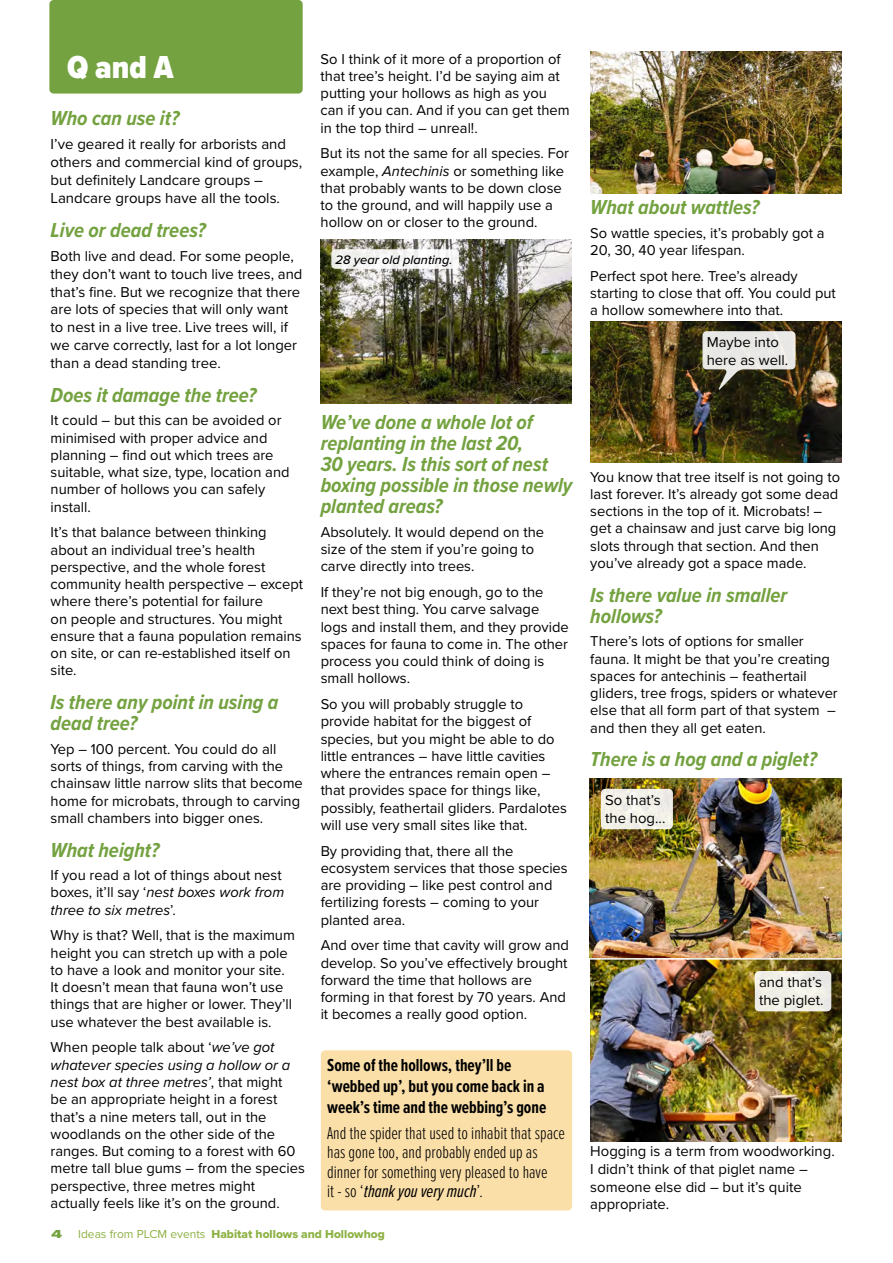
<style>
.page{position:relative;width:893px;height:1263px;background:#fff}
.page>*{position:absolute;margin:0;border:0;box-sizing:border-box;transform-origin:0 0}
.Heading_green{font:900 33px "Proxima Nova Cond";color:#fff}
.Heading_green_italic{font:italic 700 21px/21px "Proxima Nova Cond";color:#74a240}
.Summary{font:300 18px/19.5px "Proxima Nova Ex Cn";color:#000}
.Callout_heading{font:700 18px/21px "Proxima Nova Ex Cn";color:#000}
.t1{font:15px/18px "Proxima Nova";color:#000}
.Text_11_5{font:14.85px/17.2px "Proxima Nova";color:#000}
.Image_caption{font:italic 500 12.75px "Proxima Nova";color:#000}
.t2{font:12px "Proxima Nova Extrabld";color:#8db143}
.t3{font:12px "Proxima Nova Extrabld";color:#74a240;scale:1.5 1}
.s1{font-size:14.85px}
.s2{font-style:italic}
.s3{font-weight:400;font-style:italic}
.s4{font-family:"Proxima Nova"}
</style>
<div class="page">
<img style="left:321px;top:240px;width:251px;height:163px">
<img style="left:590px;top:778px;width:252px;height:364px">
<img style="left:590px;top:321px;width:252px;height:142px">
<div style="left:49px;top:0;width:254px;height:94px;background:#74a240;border-radius:4px"></div>
<div style="left:321px;top:1050px;width:251px;height:160px;background:#fbdfa9;border-radius:4px"></div>
<div style="left:331px;top:249px;width:128px;height:20px;background:#f5f5f4;border-radius:4px"></div>
<div style="left:601px;top:789px;width:72px;height:40px;background:#f2f0e8;border-radius:4px"></div>
<div style="left:755px;top:971px;width:76px;height:40px;background:#f0efe6;border-radius:4px"></div>
<svg style="left:702px;top:331px;width:93px;height:59px;background:#aba89e"></svg>
<img style="left:590px;top:52px;width:252px;height:141px">
<hr style="left:586px;top:958px;width:260px;height:1px;background:#fff">
<p class="Heading_green" style="left:67px;top:43px;width:108px">Q and A</p>
<p class="Heading_green_italic" style="left:51px;top:107px;width:130px">Who can use it?</p>
<p class="t1" style="left:51px;top:134px;width:253px">I’ve geared it really for arborists and others and commercial kind of groups, but definitely Landcare groups <span class="s1">– </span>Landcare groups have all the tools.</p>
<p class="Heading_green_italic" style="left:51px;top:219px;width:156px">Live or dead trees?</p>
<p class="Text_11_5" style="left:51px;top:246px;width:253px;line-height:17.9px">Both live and dead. For some people, they don’t want to touch live trees, and that’s fine. But we recognize that there are lots of species that will only want to nest in a live tree. Live trees will, if we carve correctly, last for a lot longer than a dead standing tree.</p>
<p class="Heading_green_italic" style="left:51px;top:384px;width:207px">Does it damage the tree?</p>
<p class="Text_11_5" style="left:51px;top:411px;width:240px">It could – but this can be avoided or minimised with proper advice and planning – find out which trees are suitable, what size, type, location and number of hollows you can safely install.</p>
<p class="Text_11_5" style="left:51px;top:523px;width:254px">It’s that balance between thinking about an individual tree’s health perspective, and the whole forest community health perspective – except where there’s potential for failure<br>on people and structures. You might ensure that a fauna population remains on site, or can re-established itself on site.</p>
<p class="Heading_green_italic" style="left:51px;top:691px;width:229px">Is there any point in using a dead tree?</p>
<p class="Text_11_5" style="left:51px;top:739px;width:254px">Yep – 100 percent. You could do all sorts of things, from carving with the chainsaw little narrow slits that become home for microbats, through to carving small chambers into bigger ones.</p>
<p class="Heading_green_italic" style="left:51px;top:838px;width:110px">What height?</p>
<p class="Text_11_5" style="left:51px;top:866px;width:235px">If you read a lot of things about nest boxes, it’ll say ‘<span class="s2">nest boxes work from three to six metres</span>’.</p>
<p class="Text_11_5" style="left:51px;top:926px;width:246px">Why is that? Well, that is the maximum height you can stretch up with a pole to have a look and monitor your site.<br>It doesn’t mean that fauna won’t use things that are higher or lower. They’ll use whatever the best available is.</p>
<p class="Text_11_5" style="left:51px;top:1038px;width:256px">When people talk about ‘<span class="s2">we’ve got whatever species using a hollow or a nest box at three metres’</span>, that might<br>be an appropriate height in a forest that’s a nine meters tall, out in the woodlands on the other side of the ranges. But coming to a forest with 60 metre tall blue gums – from the species perspective, three metres might actually feels like it’s on the ground.</p>
<p class="Text_11_5" style="left:321px;top:49px;width:251px">So I think of it more of a proportion of that tree’s height. I’d be saying aim at putting your hollows as high as you can if you can. And if you can get them in the top third – unreal!.</p>
<p class="Text_11_5" style="left:321px;top:144px;width:250px">But its not the same for all species. For example, <span class="s2">Antechinis</span> or something like that probably wants to be down close to the ground, and will happily use a hollow on or closer to the ground.</p>
<p class="Image_caption" style="left:336px;top:250px;width:118px">28 year old planting.</p>
<p class="Heading_green_italic" style="left:321px;top:411px;width:253px">We’ve done a whole lot of replanting in the last 20,<br>30 years. Is this sort of nest boxing possible in those newly planted areas?</p>
<p class="Text_11_5" style="left:321px;top:522px;width:225px">Absolutely. It would depend on the size of the stem if you’re going to carve directly into trees.</p>
<p class="Text_11_5" style="left:321px;top:583px;width:250px">If they’re not big enough, go to the next best thing. You carve salvage logs and install them, and they provide spaces for fauna to come in. The other process you could think of doing is small hollows.</p>
<p class="Text_11_5" style="left:321px;top:695px;width:248px">So you will probably struggle to provide habitat for the biggest of species, but you might be able to do little entrances – have little cavities where the entrances remain open – that provides space for things like, possibly, feathertail gliders. Pardalotes will use very small sites like that.</p>
<p class="Text_11_5" style="left:321px;top:841px;width:249px">By providing that, there all the ecosystem services that those species are providing – like pest control and fertilizing forests – coming to your planted area.</p>
<p class="Text_11_5" style="left:321px;top:936px;width:250px">And over time that cavity will grow and develop. So you’ve effectively brought forward the time that hollows are forming in that forest by 70 years. And it becomes a really good option.</p>
<p class="Callout_heading" style="left:327px;top:1054px;width:221px">Some of the hollows, they’ll be ‘webbed up’, but you come back in a week’s time and the webbing’s gone</p>
<p class="Summary" style="left:327px;top:1122px;width:239px">And the spider that used to inhabit that space has gone too, and probably ended up as dinner for something very pleased to have<br>it - so ‘<span class="s3">thank you very much</span>’.</p>
<p class="t3" style="left:51px;top:1225px;width:9px">4</p>
<p class="t2" style="left:78px;top:1225px;width:308px"><span class="s4">Ideas from PLCM events</span> Habitat hollows and Hollowhog</p>
<p class="Heading_green_italic" style="left:590px;top:196px;width:171px">What about wattles?</p>
<p class="Text_11_5" style="left:590px;top:224px;width:236px">So wattle species, it’s probably got a<br>20, 30, 40 year lifespan.</p>
<p class="Text_11_5" style="left:590px;top:267px;width:247px">Perfect spot here. Tree’s already starting to close that off. You could put a hollow somewhere into that.</p>
<p class="Text_11_5" style="left:707px;top:333px;width:83px;line-height:17.9px">Maybe into here as well.</p>
<p class="Text_11_5" style="left:590px;top:467px;width:251px">You know that tree itself is not going to last forever. It’s already got some dead sections in the top of it. Microbats! – get a chainsaw and just carve big long slots through that section. And then you’ve already got a space made.</p>
<p class="Heading_green_italic" style="left:590px;top:584px;width:198px">Is there value in smaller hollows?</p>
<p class="Text_11_5" style="left:590px;top:632px;width:249px">There’s lots of options for smaller fauna. It might be that you’re creating spaces for antechinis – feathertail gliders, tree frogs, spiders or whatever else that all form part of that system – and then they all get eaten.</p>
<p class="Heading_green_italic" style="left:590px;top:748px;width:228px">There is a hog and a piglet?</p>
<p class="Text_11_5" style="left:605px;top:790px;width:62px;line-height:17.9px">So that’s the hog...</p>
<p class="Text_11_5" style="left:759px;top:972px;width:66px;line-height:17.9px">and that’s the piglet.</p>
<p class="Text_11_5" style="left:590px;top:1141px;width:246px;line-height:17.9px">Hogging is a term from woodworking.<br>I didn’t think of that piglet name – someone else did – but it’s quite appropriate.</p>
</div>
